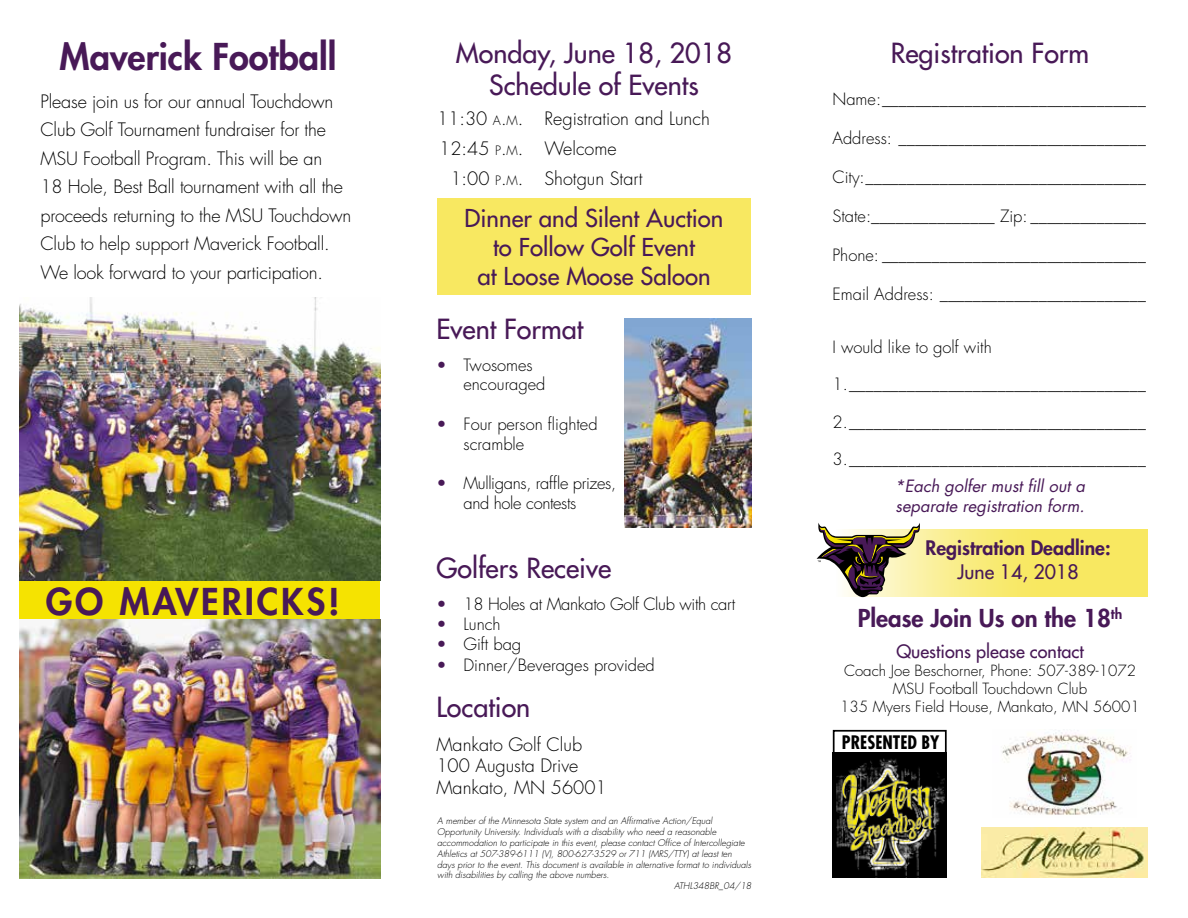
<style>
.page{position:relative;width:1188px;height:918px;background:#fff}
.page>*{position:absolute;margin:0;border:0;box-sizing:border-box;transform-origin:0 0}
.t1{font:800 36px "Futura Std";color:#481957}
.t2{font:800 36px "Futura Std";letter-spacing:.08em;color:#481957}
.t3{font:500 27px/32.4px "Futura Std";color:#481957;text-align:center}
.t4{font:500 24px/28.8px "Futura Std";color:#481957;text-align:center}
.t5{font:800 24px "Futura Std";color:#481957}
.t6{font:800 19.5px "Futura Std";color:#481957}
.t7{font:500 19.5px "Futura Std";color:#481957}
.t8{font:700 condensed 18.15px "Futura Std";color:#000}
.t9{font:300 18px/28.5px "Futura Std";letter-spacing:-.01em;color:#000}
.t10{font:500 18px "Futura Std";color:#481957}
.t11{font:300 16.5px/19.8px "Futura Std";color:#000}
.t12{font:300 16.5px/19.8px "Futura Std";letter-spacing:-.02em;color:#000}
.t13{font:italic 16.5px/19.8px "Futura Std";color:#481957}
.t14{font:300 15px/18px "Futura Std";color:#000;text-align:center}
.t15{font:italic 300 9px "Futura Std";color:#000}
.s1{font-size:12.6px}
.s2{font-style:inherit}
.s3{color:#481957}
</style>
<div class="page">
<div style="left:19px;top:575px;width:361px;height:44px;background:#f5e301"></div>
<svg style="left:920px;top:529px;width:228px;height:68px;background:#f8ea70"></svg>
<div style="left:437px;top:199px;width:314px;height:96px;background:#f8e861"></div>
<img style="left:625px;top:319px;width:126px;height:209px">
<img style="left:20px;top:619px;width:360px;height:260px">
<svg style="left:817px;top:523px;width:103px;height:74px"></svg>
<img style="left:20px;top:297px;width:360px;height:284px">
<img style="left:1002px;top:730px;width:129px;height:85px">
<img style="left:982px;top:828px;width:166px;height:50px">
<img style="left:833px;top:753px;width:114px;height:125px">
<div style="left:833px;top:730px;width:114px;height:147px;border:2px solid #000"></div>
<h1 class="t1" style="left:60px;top:34px;width:278px">Maverick Football</h1>
<p class="t9" style="left:40px;top:87px;width:312px">Please join us for our annual Touchdown Club Golf Tournament fundraiser for the MSU Football Program. This will be an<br>18 Hole, Best Ball tournament with all the proceeds returning to the MSU Touchdown Club to help support Maverick Football.<br>We look forward to your participation.</p>
<h1 class="t2" style="left:46px;top:579px;width:296px">GO MAVERICKS!</h1>
<h2 class="t3" style="left:456px;top:37px;width:278px">Monday, June 18, 2018<br>Schedule of Events</h2>
<p class="t9" style="left:437px;top:105px;width:274px">11:30 <span class="s1">A</span><span class="s2">.</span><span class="s1">M</span><span class="s2">.</span> Registration and Lunch</p>
<p class="t9" style="left:439px;top:135px;width:179px">12:45 <span class="s1">P</span><span class="s2">.</span><span class="s1">M</span><span class="s2">.</span> Welcome</p>
<p class="t9" style="left:450px;top:165px;width:194px">1:00 <span class="s1">P</span><span class="s2">.</span><span class="s1">M</span><span class="s2">.</span> Shotgun Start</p>
<h3 class="t4" style="left:465px;top:204px;width:260px">Dinner and Silent Auction to Follow Golf Event<br>at Loose Moose Saloon</h3>
<h2 class="t3" style="left:436px;top:313px;width:148px">Event Format</h2>
<p class="t11" style="left:463px;top:355px;width:84px;text-indent:-27px"><span class="s3">•</span> Twosomes encouraged</p>
<p class="t11" style="left:463px;top:415px;width:136px;text-indent:-27px"><span class="s3">•</span> Four person flighted scramble</p>
<p class="t12" style="left:463px;top:474px;width:154px;text-indent:-27px"><span class="s3">•</span> Mulligans, raffle prizes, and hole contests</p>
<h2 class="t3" style="left:436px;top:552px;width:176px">Golfers Receive</h2>
<p class="t12" style="left:436px;top:595px;width:300px"><span class="s3">•</span> 18 Holes at Mankato Golf Club with cart</p>
<p class="t11" style="left:436px;top:614px;width:66px"><span class="s3">•</span> Lunch</p>
<p class="t11" style="left:436px;top:634px;width:86px"><span class="s3">•</span> Gift bag</p>
<p class="t11" style="left:436px;top:656px;width:220px"><span class="s3">•</span> Dinner/Beverages provided</p>
<h2 class="t3" style="left:436px;top:691px;width:95px">Location</h2>
<p class="t9" style="left:436px;top:734px;width:172px;line-height:21.6px">Mankato Golf Club<br>100 Augusta Drive<br>Mankato, MN 56001</p>
<p class="t15" style="left:437px;top:816px;width:277px">A member of the Minnesota State system and an Affirmative Action/Equal</p>
<p class="t15" style="left:437px;top:827px;width:281px">Opportunity University. Individuals with a disability who need a reasonable</p>
<p class="t15" style="left:437px;top:837px;width:309px">accommodation to participate in this event, please contact Office of Intercollegiate</p>
<p class="t15" style="left:437px;top:848px;width:296px">Athletics at 507-389-6111 (V), 800-627-3529 or 711 (MRS/TTY) at least ten</p>
<p class="t15" style="left:437px;top:859px;width:315px">days prior to the event. This document is available in alternative format to individuals</p>
<p class="t15" style="left:437px;top:870px;width:174px">with disabilities by calling the above numbers.</p>
<p class="t15" style="left:674px;top:881px;width:79px">ATHL348BR_04/18</p>
<h2 class="t3" style="left:891px;top:37px;width:200px">Registration Form</h2>
<p class="t11" style="left:832px;top:89px;width:315px">Name:________________________________</p>
<p class="t11" style="left:832px;top:128px;width:315px">Address: ______________________________</p>
<p class="t11" style="left:832px;top:167px;width:315px">City:__________________________________</p>
<p class="t11" style="left:832px;top:206px;width:315px">State:_______________ Zip: ______________</p>
<p class="t11" style="left:832px;top:245px;width:315px">Phone: ________________________________</p>
<p class="t11" style="left:832px;top:284px;width:315px">Email Address: _________________________</p>
<p class="t11" style="left:832px;top:337px;width:161px">I would like to golf with</p>
<p class="t11" style="left:832px;top:375px;width:315px">1.____________________________________</p>
<p class="t11" style="left:832px;top:412px;width:315px">2.____________________________________</p>
<p class="t11" style="left:832px;top:450px;width:315px">3.____________________________________</p>
<p class="t13" style="left:895px;top:477px;width:192px">*Each golfer must fill out a separate registration form.</p>
<p class="t6" style="left:926px;top:536px;width:187px">Registration Deadline:</p>
<p class="t7" style="left:957px;top:559px;width:123px">June 14, 2018</p>
<h3 class="t5" style="left:858px;top:603px;width:266px">Please Join Us on the 18<sup>th</sup></h3>
<p class="t10" style="left:896px;top:640px;width:189px">Questions please contact</p>
<p class="t14" style="left:840px;top:662px;width:301px">Coach Joe Beschorner, Phone: 507-389-1072<br>MSU Football Touchdown Club<br>135 Myers Field House, Mankato, MN 56001</p>
<p class="t8" style="left:842px;top:731px;width:99px">PRESENTED BY</p>
</div>
